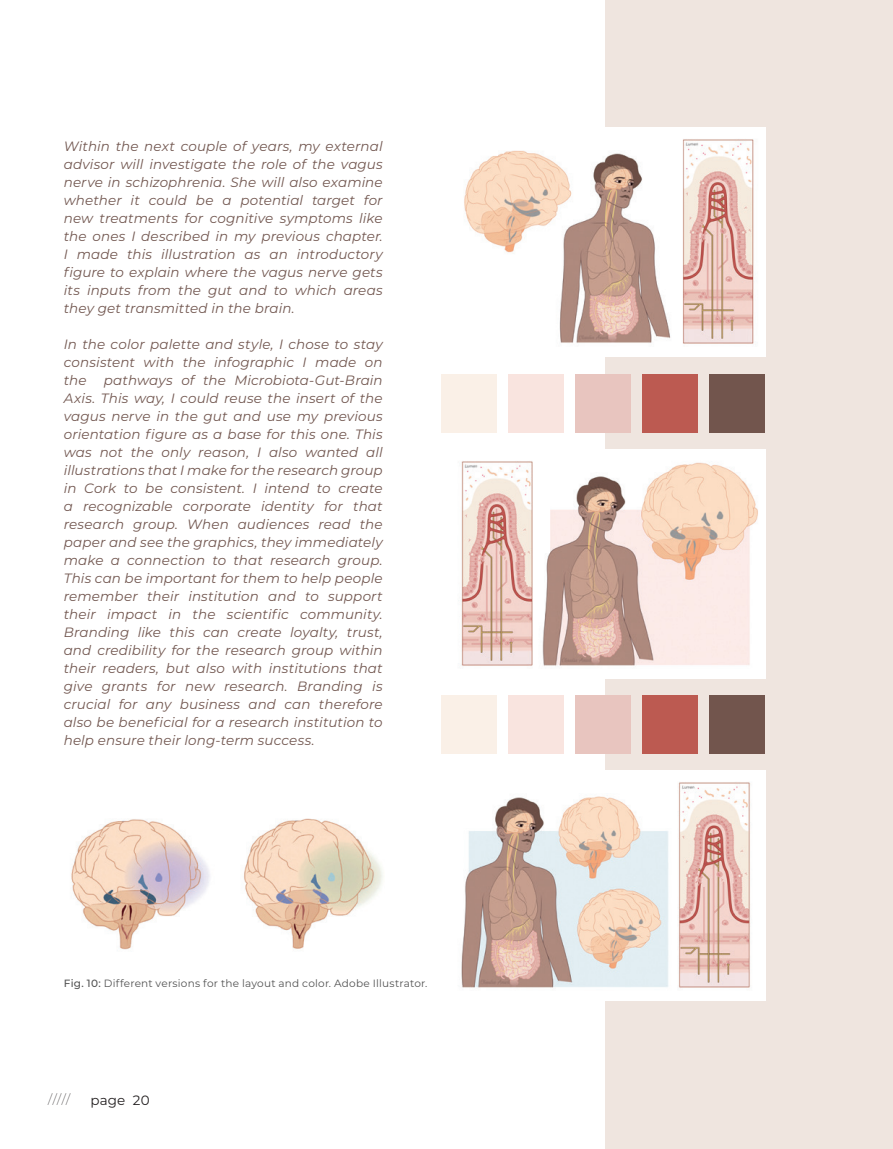
<style>
.page{position:relative;width:893px;height:1149px;background:#fff}
.page>*{position:absolute;margin:0;border:0;box-sizing:border-box;transform-origin:0 0}
._02_artistic_researc{font:italic 13.5px/18px "Montserrat";letter-spacing:.01em;color:#725750;text-align:justify}
.t1{font:13.5px "Montserrat";letter-spacing:.01em;color:#231f20}
._04_Figure_text{font:10.5px "Montserrat";letter-spacing:.02em;color:#535353}
.s1{font-weight:500}
.s2{font-family:"Didot";font-size:16.5px}
</style>
<div class="page">
<div style="left:606px;top:0;width:287px;height:1148px;background:#efe5df"></div>
<img style="left:244px;top:818px;width:139px;height:131px">
<img style="left:71px;top:819px;width:139px;height:131px">
<div style="left:441px;top:374px;width:56px;height:58px;background:#faf0e7"></div>
<div style="left:508px;top:374px;width:56px;height:58px;background:#f9e4df"></div>
<div style="left:575px;top:374px;width:56px;height:58px;background:#e8c5bf"></div>
<div style="left:642px;top:374px;width:56px;height:58px;background:#bc5a51"></div>
<div style="left:709px;top:374px;width:56px;height:58px;background:#72554d"></div>
<img style="left:464px;top:128px;width:301px;height:229px">
<img style="left:458px;top:449px;width:307px;height:229px">
<img style="left:461px;top:770px;width:304px;height:229px">
<div style="left:441px;top:695px;width:56px;height:58px;background:#faf0e7"></div>
<div style="left:508px;top:695px;width:56px;height:58px;background:#f9e4df"></div>
<div style="left:575px;top:695px;width:56px;height:58px;background:#e8c5bf"></div>
<div style="left:642px;top:695px;width:56px;height:58px;background:#bc5a51"></div>
<div style="left:709px;top:695px;width:56px;height:58px;background:#72554d"></div>
<p class="_02_artistic_researc" style="left:64px;top:136px;width:320px">Within the next couple of years, my external advisor will investigate the role of the vagus nerve in schizophrenia. She will also examine whether it could be a potential target for new treatments for cognitive symptoms like the ones I described in my previous chapter.<br>I made this illustration as an introductory figure to explain where the vagus nerve gets its inputs from the gut and to which areas they get transmitted in the brain.</p>
<p class="_02_artistic_researc" style="left:64px;top:334px;width:320px">In the color palette and style, I chose to stay consistent with the infographic I made on the</p>
<p class="_02_artistic_researc" style="left:64px;top:370px;width:320px;text-indent:40px">pathways of the Microbiota-Gut-Brain Axis. This way, I could reuse the insert of the vagus nerve in the gut and use my previous orientation figure as a base for this one. This was not the only reason, I also wanted all illustrations that I make for the research group in Cork to be consistent. I intend to create a recognizable corporate identity for that research group. When audiences read the paper and see the graphics, they immediately make a connection to that research group.<br>This can be important for them to help people remember their institution and to support their impact in the scientific community.<br>Branding like this can create loyalty, trust, and credibility for the research group within their readers, but also with institutions that give grants for new research. Branding is crucial for any business and can therefore also be beneficial for a research institution to help ensure their long-term success.</p>
<p class="_04_Figure_text" style="left:64px;top:975px;width:365px"><span class="s1">Fig. 10:</span> Different versions for the layout and color. Adobe Illustrator.</p>
<p class="t1" style="left:48px;top:1090px;width:103px"><span class="s2">/////</span> page 20</p>
</div>
